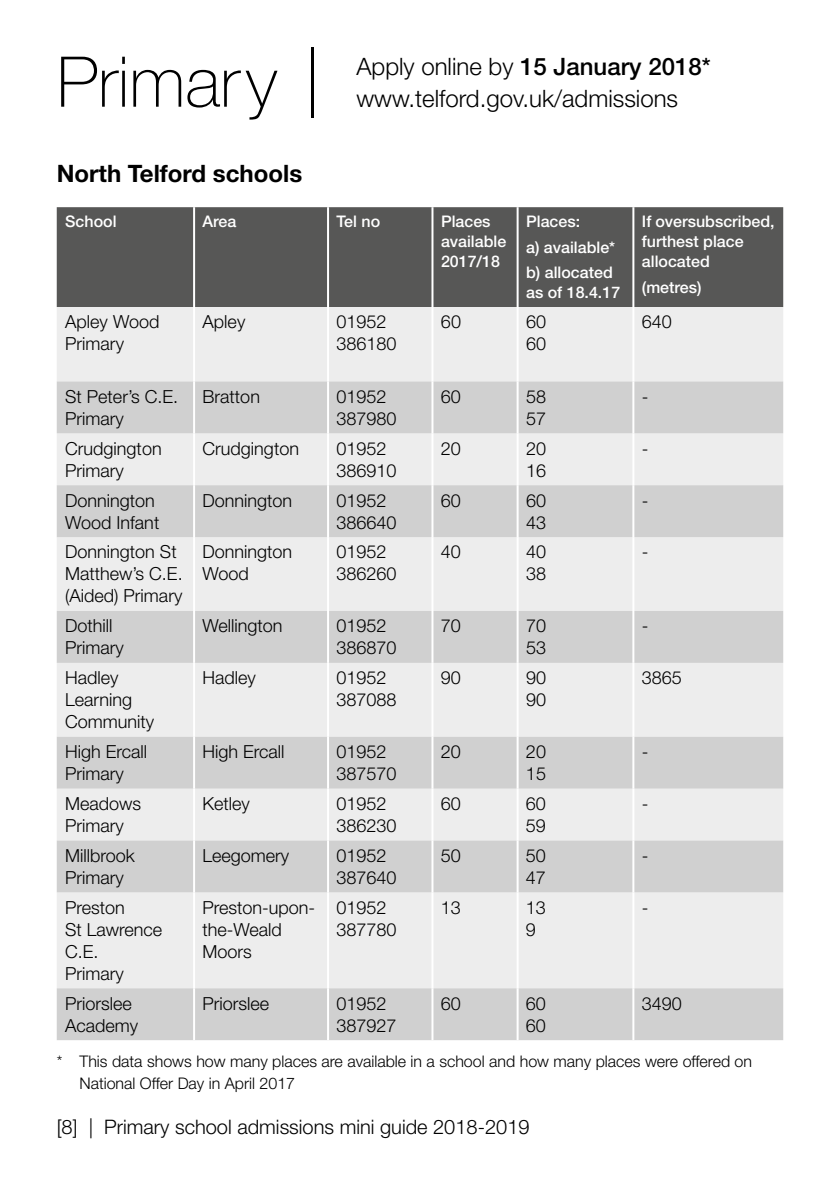
<style>
.page{position:relative;width:840px;height:1191px;background:#fff}
.page>*{position:absolute;margin:0;border:0;box-sizing:border-box;transform-origin:0 0}
.t1{font:100 70px "Helvetica Neue LT Std";color:#000}
.t2{font:300 24px "Helvetica Neue LT Std";color:#000}
.t3{font:500 24px "Helvetica Neue LT Std";color:#000}
.t4{font:700 24px "Helvetica Neue LT Std";color:#000}
.t5{font:300 20px "Helvetica Neue LT Std";color:#000}
.t6{font:300 18px/22px "Helvetica Neue LT Std";color:#000}
.t7{font:500 16px/20px "Helvetica Neue LT Std";color:#fff}
.t8{font:300 16px/22px "Helvetica Neue LT Std";color:#000}
.s1{font-weight:300}
</style>
<div class="page">
<div style="left:57px;top:207px;width:725px;height:100px;background:#575756"></div>
<div style="left:57px;top:307px;width:725px;height:74px;background:#ededed"></div>
<svg style="left:57px;top:381px;width:725px;height:659px;background:#dfdfdf"></svg>
<hr style="left:193px;top:207px;width:2px;height:100px;background:#fff">
<hr style="left:193px;top:307px;width:2px;height:74px;background:#fff">
<hr style="left:193px;top:381px;width:2px;height:52px;background:#fff">
<hr style="left:193px;top:433px;width:2px;height:52px;background:#fff">
<hr style="left:193px;top:485px;width:2px;height:52px;background:#fff">
<hr style="left:193px;top:537px;width:2px;height:74px;background:#fff">
<hr style="left:193px;top:611px;width:2px;height:52px;background:#fff">
<hr style="left:193px;top:663px;width:2px;height:73px;background:#fff">
<hr style="left:193px;top:736px;width:2px;height:52px;background:#fff">
<hr style="left:193px;top:788px;width:2px;height:52px;background:#fff">
<hr style="left:193px;top:840px;width:2px;height:52px;background:#fff">
<hr style="left:193px;top:892px;width:2px;height:96px;background:#fff">
<hr style="left:193px;top:988px;width:2px;height:52px;background:#fff">
<hr style="left:327px;top:307px;width:2px;height:74px;background:#fff">
<hr style="left:327px;top:381px;width:2px;height:52px;background:#fff">
<hr style="left:327px;top:433px;width:2px;height:52px;background:#fff">
<hr style="left:327px;top:485px;width:2px;height:52px;background:#fff">
<hr style="left:327px;top:537px;width:2px;height:74px;background:#fff">
<hr style="left:327px;top:611px;width:2px;height:52px;background:#fff">
<hr style="left:327px;top:663px;width:2px;height:73px;background:#fff">
<hr style="left:327px;top:736px;width:2px;height:52px;background:#fff">
<hr style="left:327px;top:788px;width:2px;height:52px;background:#fff">
<hr style="left:327px;top:840px;width:2px;height:52px;background:#fff">
<hr style="left:327px;top:892px;width:2px;height:96px;background:#fff">
<hr style="left:327px;top:988px;width:2px;height:52px;background:#fff">
<hr style="left:431px;top:307px;width:2px;height:74px;background:#fff">
<hr style="left:431px;top:381px;width:2px;height:52px;background:#fff">
<hr style="left:431px;top:433px;width:2px;height:52px;background:#fff">
<hr style="left:431px;top:485px;width:2px;height:52px;background:#fff">
<hr style="left:431px;top:537px;width:2px;height:74px;background:#fff">
<hr style="left:431px;top:611px;width:2px;height:52px;background:#fff">
<hr style="left:431px;top:663px;width:2px;height:73px;background:#fff">
<hr style="left:431px;top:736px;width:2px;height:52px;background:#fff">
<hr style="left:431px;top:788px;width:2px;height:52px;background:#fff">
<hr style="left:431px;top:840px;width:2px;height:52px;background:#fff">
<hr style="left:431px;top:892px;width:2px;height:96px;background:#fff">
<hr style="left:431px;top:988px;width:2px;height:52px;background:#fff">
<hr style="left:516px;top:307px;width:2px;height:74px;background:#fff">
<hr style="left:516px;top:381px;width:2px;height:52px;background:#fff">
<hr style="left:516px;top:433px;width:2px;height:52px;background:#fff">
<hr style="left:516px;top:485px;width:2px;height:52px;background:#fff">
<hr style="left:516px;top:537px;width:2px;height:74px;background:#fff">
<hr style="left:516px;top:611px;width:2px;height:52px;background:#fff">
<hr style="left:516px;top:663px;width:2px;height:73px;background:#fff">
<hr style="left:516px;top:736px;width:2px;height:52px;background:#fff">
<hr style="left:516px;top:788px;width:2px;height:52px;background:#fff">
<hr style="left:516px;top:840px;width:2px;height:52px;background:#fff">
<hr style="left:516px;top:892px;width:2px;height:96px;background:#fff">
<hr style="left:516px;top:988px;width:2px;height:52px;background:#fff">
<hr style="left:632px;top:307px;width:2px;height:74px;background:#fff">
<hr style="left:632px;top:381px;width:2px;height:52px;background:#fff">
<hr style="left:632px;top:433px;width:2px;height:52px;background:#fff">
<hr style="left:632px;top:485px;width:2px;height:52px;background:#fff">
<hr style="left:632px;top:537px;width:2px;height:74px;background:#fff">
<hr style="left:632px;top:611px;width:2px;height:52px;background:#fff">
<hr style="left:632px;top:663px;width:2px;height:73px;background:#fff">
<hr style="left:632px;top:736px;width:2px;height:52px;background:#fff">
<hr style="left:632px;top:788px;width:2px;height:52px;background:#fff">
<hr style="left:632px;top:840px;width:2px;height:52px;background:#fff">
<hr style="left:632px;top:892px;width:2px;height:96px;background:#fff">
<hr style="left:632px;top:988px;width:2px;height:52px;background:#fff">
<hr style="left:327px;top:207px;width:2px;height:100px;background:#fff">
<hr style="left:431px;top:207px;width:2px;height:100px;background:#fff">
<hr style="left:516px;top:207px;width:2px;height:100px;background:#fff">
<hr style="left:632px;top:207px;width:2px;height:100px;background:#fff">
<h1 class="t1" style="left:57px;top:42px;width:265px">Primary |</h1>
<h2 class="t3" style="left:356px;top:52px;width:355px"><span class="s1">Apply online by</span> 15 January 2018*</h2>
<h2 class="t2" style="left:356px;top:84px;width:323px">www.telford.gov.uk/admissions</h2>
<h2 class="t4" style="left:57px;top:159px;width:247px">North Telford schools</h2>
<p class="t7" style="left:65px;top:211px;width:53px">School</p>
<p class="t7" style="left:202px;top:211px;width:35px">Area</p>
<p class="t7" style="left:336px;top:211px;width:45px">Tel no</p>
<p class="t7" style="left:441px;top:211px;width:67px">Places available<br>2017/18</p>
<p class="t7" style="left:526px;top:208px;width:90px;line-height:25.6px">Places:<br>a) available* b) allocated</p>
<p class="t7" style="left:526px;top:283px;width:95px">as of 18.4.17</p>
<p class="t7" style="left:641px;top:211px;width:134px">If oversubscribed, furthest place allocated</p>
<p class="t7" style="left:641px;top:277px;width:61px">(metres)</p>
<p class="t6" style="left:65px;top:310px;width:96px">Apley Wood<br>Primary</p>
<p class="t6" style="left:202px;top:310px;width:44px">Apley</p>
<p class="t6" style="left:336px;top:310px;width:62px">01952<br>386180</p>
<p class="t6" style="left:440px;top:310px;width:22px">60</p>
<p class="t6" style="left:526px;top:310px;width:22px">60<br>60</p>
<p class="t6" style="left:641px;top:310px;width:32px">640</p>
<p class="t6" style="left:65px;top:385px;width:114px">St Peter’s C.E.<br>Primary</p>
<p class="t6" style="left:202px;top:385px;width:59px">Bratton</p>
<p class="t6" style="left:336px;top:385px;width:62px">01952<br>387980</p>
<p class="t6" style="left:440px;top:385px;width:22px">60</p>
<p class="t6" style="left:526px;top:385px;width:22px">58<br>57</p>
<p class="t6" style="left:641px;top:385px;width:8px">-</p>
<p class="t6" style="left:65px;top:437px;width:98px">Crudgington<br>Primary</p>
<p class="t6" style="left:202px;top:437px;width:98px">Crudgington</p>
<p class="t6" style="left:336px;top:437px;width:62px">01952<br>386910</p>
<p class="t6" style="left:440px;top:437px;width:22px">20</p>
<p class="t6" style="left:525px;top:437px;width:22px">20<br>16</p>
<p class="t6" style="left:641px;top:437px;width:8px">-</p>
<p class="t6" style="left:65px;top:489px;width:96px">Donnington<br>Wood Infant</p>
<p class="t6" style="left:202px;top:489px;width:91px">Donnington</p>
<p class="t6" style="left:336px;top:489px;width:62px">01952<br>386640</p>
<p class="t6" style="left:440px;top:489px;width:22px">60</p>
<p class="t6" style="left:525px;top:489px;width:22px">60<br>43</p>
<p class="t6" style="left:641px;top:489px;width:8px">-</p>
<p class="t6" style="left:65px;top:540px;width:119px">Donnington St<br>Matthew’s C.E. (Aided) Primary</p>
<p class="t6" style="left:202px;top:540px;width:91px">Donnington<br>Wood</p>
<p class="t6" style="left:336px;top:540px;width:62px">01952<br>386260</p>
<p class="t6" style="left:440px;top:540px;width:22px">40</p>
<p class="t6" style="left:525px;top:540px;width:22px">40<br>38</p>
<p class="t6" style="left:641px;top:540px;width:8px">-</p>
<p class="t6" style="left:65px;top:614px;width:60px">Dothill<br>Primary</p>
<p class="t6" style="left:202px;top:614px;width:82px">Wellington</p>
<p class="t6" style="left:336px;top:614px;width:62px">01952<br>386870</p>
<p class="t6" style="left:440px;top:614px;width:22px">70</p>
<p class="t6" style="left:525px;top:614px;width:22px">70<br>53</p>
<p class="t6" style="left:641px;top:614px;width:8px">-</p>
<p class="t6" style="left:65px;top:666px;width:90px">Hadley<br>Learning<br>Community</p>
<p class="t6" style="left:202px;top:666px;width:55px">Hadley</p>
<p class="t6" style="left:336px;top:666px;width:62px">01952<br>387088</p>
<p class="t6" style="left:440px;top:666px;width:22px">90</p>
<p class="t6" style="left:525px;top:666px;width:22px">90<br>90</p>
<p class="t6" style="left:641px;top:666px;width:42px">3865</p>
<p class="t6" style="left:65px;top:740px;width:84px">High Ercall<br>Primary</p>
<p class="t6" style="left:202px;top:740px;width:84px">High Ercall</p>
<p class="t6" style="left:336px;top:740px;width:62px">01952<br>387570</p>
<p class="t6" style="left:440px;top:740px;width:22px">20</p>
<p class="t6" style="left:525px;top:740px;width:22px">20<br>15</p>
<p class="t6" style="left:641px;top:740px;width:8px">-</p>
<p class="t6" style="left:65px;top:792px;width:78px">Meadows<br>Primary</p>
<p class="t6" style="left:202px;top:792px;width:49px">Ketley</p>
<p class="t6" style="left:336px;top:792px;width:62px">01952<br>386230</p>
<p class="t6" style="left:440px;top:792px;width:22px">60</p>
<p class="t6" style="left:525px;top:792px;width:22px">60<br>59</p>
<p class="t6" style="left:641px;top:792px;width:8px">-</p>
<p class="t6" style="left:65px;top:844px;width:71px">Millbrook<br>Primary</p>
<p class="t6" style="left:202px;top:844px;width:88px">Leegomery</p>
<p class="t6" style="left:336px;top:844px;width:62px">01952<br>387640</p>
<p class="t6" style="left:440px;top:844px;width:22px">50</p>
<p class="t6" style="left:525px;top:844px;width:22px">50<br>47</p>
<p class="t6" style="left:641px;top:844px;width:8px">-</p>
<p class="t6" style="left:65px;top:896px;width:99px">Preston<br>St Lawrence<br>C.E.<br>Primary</p>
<p class="t6" style="left:202px;top:896px;width:114px">Preston-upon&shy;the-Weald<br>Moors</p>
<p class="t6" style="left:336px;top:896px;width:62px">01952<br>387780</p>
<p class="t6" style="left:440px;top:896px;width:22px">13</p>
<p class="t6" style="left:525px;top:896px;width:22px">13<br>9</p>
<p class="t6" style="left:641px;top:896px;width:8px">-</p>
<p class="t6" style="left:65px;top:991px;width:75px">Priorslee<br>Academy</p>
<p class="t6" style="left:202px;top:991px;width:68px">Priorslee</p>
<p class="t6" style="left:336px;top:991px;width:62px">01952<br>387927</p>
<p class="t6" style="left:440px;top:991px;width:22px">60</p>
<p class="t6" style="left:525px;top:991px;width:22px">60<br>60</p>
<p class="t6" style="left:641px;top:991px;width:42px">3490</p>
<p class="t8" style="left:79px;top:1049px;width:673px;text-indent:-23px">* This data shows how many places are available in a school and how many places were offered on<br>National Offer Day in April 2017</p>
<p class="t5" style="left:57px;top:1114px;width:474px">[8] | Primary school admissions mini guide 2018-2019</p>
</div>
